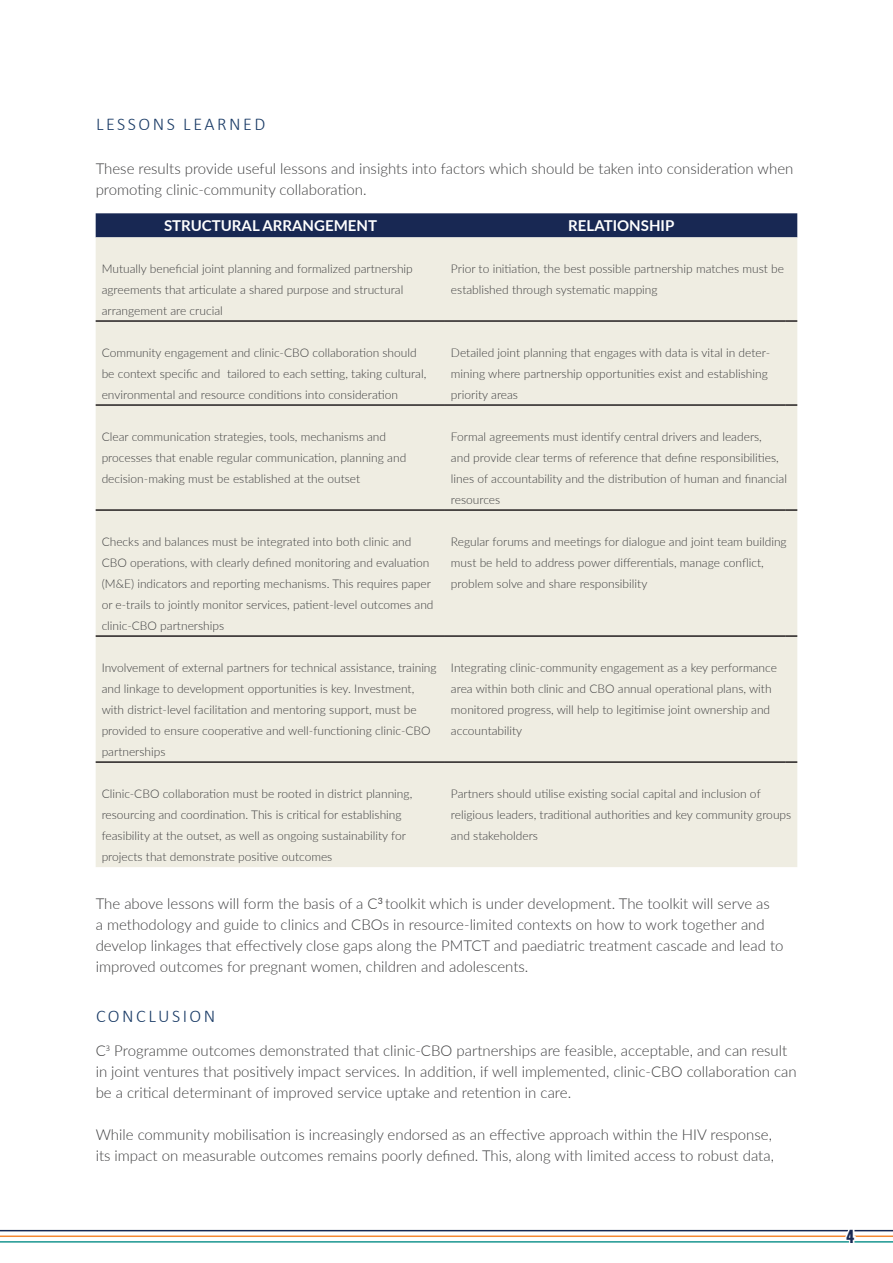
<style>
.page{position:relative;width:893px;height:1263px;background:#fff}
.page>*{position:absolute;margin:0;border:0;box-sizing:border-box;transform-origin:0 0}
.t1{font:300 18px "Calibri";letter-spacing:.14em;color:#1b3c67}
.BT_body_text{font:300 15px/21px "Lato";color:#3e3e3f}
.TBL_header{font:700 15px "Lato";color:#fff}
.t2{font:700 15px "Oswald";color:#182853}
.TBL_body{font:300 12px/21px "Lato";color:#3e3e3f}
</style>
<div class="page">
<hr style="left:0;top:1235px;width:893px;height:2px;background:#f58832">
<hr style="left:0;top:1230px;width:893px;height:1px;background:#182853">
<hr style="left:0;top:1241px;width:893px;height:1px;background:#1a9690">
<svg style="left:844px;top:1229px;width:13px;height:14px"></svg>
<div style="left:96px;top:213px;width:701px;height:24px;background:#182853"></div>
<div style="left:96px;top:237px;width:701px;height:630px;background:#efede2"></div>
<hr style="left:96px;top:320px;width:349px;height:2px;background:#231f20">
<hr style="left:445px;top:320px;width:341px;height:2px;background:#231f20">
<svg style="left:786px;top:320px;width:11px;height:2px"></svg>
<hr style="left:96px;top:404px;width:349px;height:2px;background:#231f20">
<hr style="left:445px;top:404px;width:341px;height:2px;background:#231f20">
<svg style="left:786px;top:404px;width:11px;height:2px"></svg>
<hr style="left:96px;top:509px;width:349px;height:2px;background:#231f20">
<hr style="left:445px;top:509px;width:341px;height:2px;background:#231f20">
<svg style="left:786px;top:509px;width:11px;height:2px"></svg>
<hr style="left:96px;top:635px;width:349px;height:2px;background:#231f20">
<hr style="left:445px;top:635px;width:341px;height:2px;background:#231f20">
<svg style="left:786px;top:635px;width:11px;height:2px"></svg>
<hr style="left:96px;top:761px;width:349px;height:2px;background:#231f20">
<hr style="left:445px;top:761px;width:341px;height:2px;background:#231f20">
<svg style="left:786px;top:761px;width:11px;height:2px"></svg>
<h3 class="t1" style="left:96px;top:113px;width:171px">LESSONS LEARNED</h3>
<p class="BT_body_text" style="left:96px;top:157px;width:699px">These results provide useful lessons and insights into factors which should be taken into consideration when promoting clinic-community collaboration.</p>
<p class="TBL_header" style="left:164px;top:215px;width:215px">STRUCTURAL ARRANGEMENT</p>
<p class="TBL_header" style="left:568px;top:215px;width:108px">RELATIONSHIP</p>
<p class="TBL_body" style="left:102px;top:258px;width:313px">Mutually beneficial joint planning and formalized partnership agreements that articulate a shared purpose and structural arrangement are crucial</p>
<p class="TBL_body" style="left:451px;top:258px;width:335px">Prior to initiation, the best possible partnership matches must be established through systematic mapping</p>
<p class="TBL_body" style="left:102px;top:342px;width:326px">Community engagement and clinic-CBO collaboration should be context specific and tailored to each setting, taking cultural, environmental and resource conditions into consideration</p>
<p class="TBL_body" style="left:451px;top:342px;width:321px">Detailed joint planning that engages with data is vital in deter&shy;mining where partnership opportunities exist and establishing priority areas</p>
<p class="TBL_body" style="left:102px;top:426px;width:306px">Clear communication strategies, tools, mechanisms and processes that enable regular communication, planning and decision-making must be established at the outset</p>
<p class="TBL_body" style="left:451px;top:426px;width:337px">Formal agreements must identify central drivers and leaders,<br>and provide clear terms of reference that define responsibilities, lines of accountability and the distribution of human and financial resources</p>
<p class="TBL_body" style="left:102px;top:531px;width:333px">Checks and balances must be integrated into both clinic and CBO operations, with clearly defined monitoring and evaluation (M&amp;E) indicators and reporting mechanisms. This requires paper or e-trails to jointly monitor services, patient-level outcomes and clinic-CBO partnerships</p>
<p class="TBL_body" style="left:451px;top:531px;width:337px">Regular forums and meetings for dialogue and joint team building must be held to address power differentials, manage conflict, problem solve and share responsibility</p>
<p class="TBL_body" style="left:102px;top:657px;width:337px">Involvement of external partners for technical assistance, training and linkage to development opportunities is key. Investment, with district-level facilitation and mentoring support, must be provided to ensure cooperative and well-functioning clinic-CBO partnerships</p>
<p class="TBL_body" style="left:451px;top:657px;width:327px">Integrating clinic-community engagement as a key performance area within both clinic and CBO annual operational plans, with monitored progress, will help to legitimise joint ownership and accountability</p>
<p class="TBL_body" style="left:102px;top:783px;width:312px">Clinic-CBO collaboration must be rooted in district planning, resourcing and coordination. This is critical for establishing feasibility at the outset, as well as ongoing sustainability for projects that demonstrate positive outcomes</p>
<p class="TBL_body" style="left:451px;top:783px;width:342px">Partners should utilise existing social capital and inclusion of religious leaders, traditional authorities and key community groups and stakeholders</p>
<p class="BT_body_text" style="left:96px;top:892px;width:689px">The above lessons will form the basis of a C<sup>3</sup> toolkit which is under development. The toolkit will serve as<br>a methodology and guide to clinics and CBOs in resource-limited contexts on how to work together and develop linkages that effectively close gaps along the PMTCT and paediatric treatment cascade and lead to improved outcomes for pregnant women, children and adolescents.</p>
<h3 class="t1" style="left:96px;top:1005px;width:121px">CONCLUSION</h3>
<p class="BT_body_text" style="left:96px;top:1039px;width:703px">C<sup>3</sup> Programme outcomes demonstrated that clinic-CBO partnerships are feasible, acceptable, and can result in joint ventures that positively impact services. In addition, if well implemented, clinic-CBO collaboration can be a critical determinant of improved service uptake and retention in care.</p>
<p class="BT_body_text" style="left:96px;top:1123px;width:680px">While community mobilisation is increasingly endorsed as an effective approach within the HIV response, its impact on measurable outcomes remains poorly defined. This, along with limited access to robust data,</p>
<p class="t2" style="left:846px;top:1225px;width:10px">4</p>
</div>
